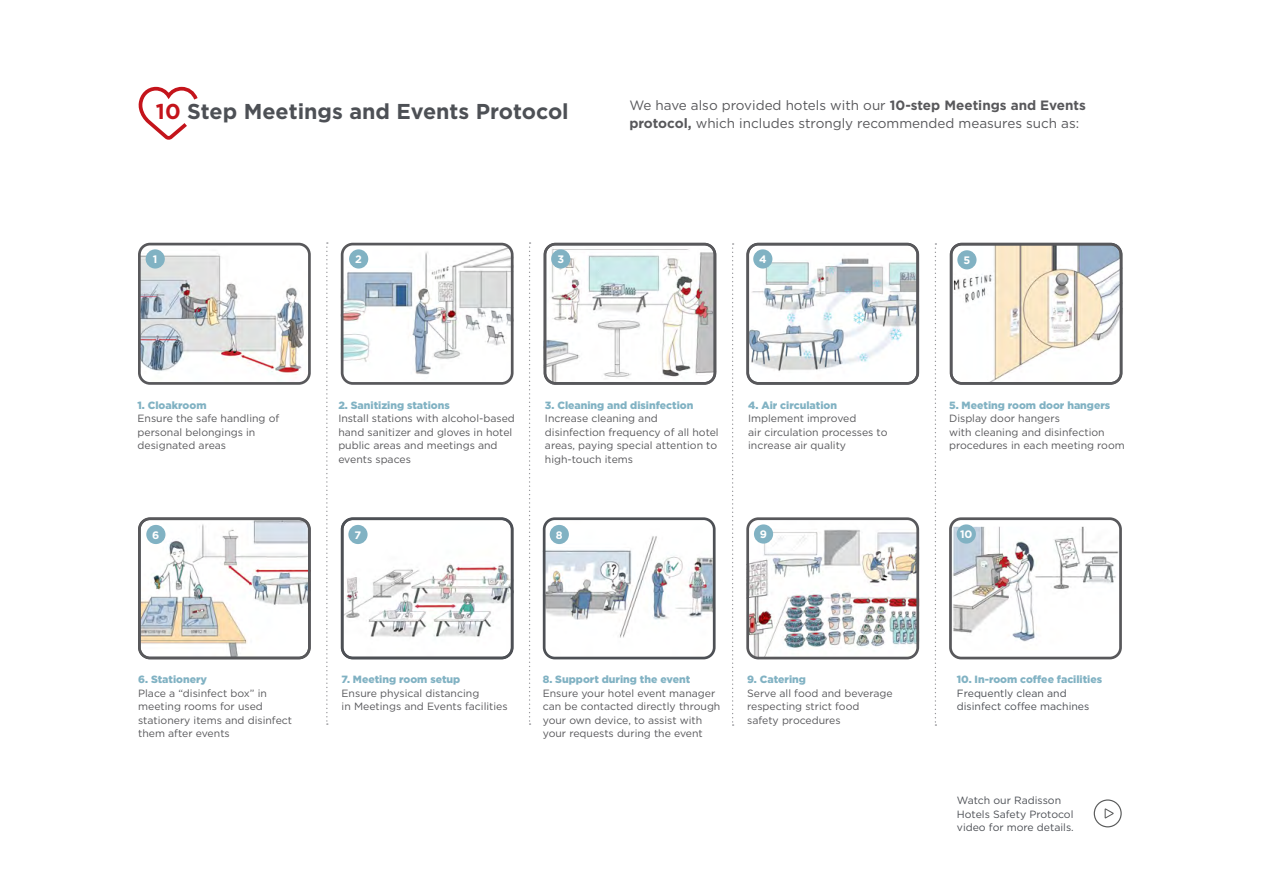
<style>
.page{position:relative;width:1263px;height:893px;background:#fff}
.page>*{position:absolute;margin:0;border:0;box-sizing:border-box;transform-origin:0 0}
.t1{font:700 21.45px "Gotham";color:#4d5055}
.t2{font:13.5px/18px "Gotham";color:#58585b}
.t3{font:700 10.8px "Gotham";color:#fff}
.t4{font:10.5px/13.5px "Gotham";color:#58585b}
.t5{font:900 10.5px "Gotham";color:#81b2c3}
.t6{font:10.5px/13.5px "Gotham";color:#4d5055}
.s1{color:#c4141b}
.s2{font-weight:700}
</style>
<div class="page">
<img style="left:142px;top:247px;width:165px;height:134px">
<div style="left:138px;top:243px;width:173px;height:142px;border:3px solid #58585b;border-radius:11px"></div>
<div style="left:146px;top:249px;width:19px;height:20px;background:#81b2c3;border-radius:50%"></div>
<img style="left:343px;top:244px;width:170px;height:137px">
<div style="left:341px;top:243px;width:172px;height:142px;border:3px solid #58585b;border-radius:11px"></div>
<div style="left:349px;top:249px;width:19px;height:20px;background:#81b2c3;border-radius:50%"></div>
<svg style="left:544px;top:243px;width:172px;height:138px"></svg>
<div style="left:544px;top:243px;width:172px;height:142px;border:3px solid #58585b;border-radius:11px"></div>
<div style="left:551px;top:249px;width:19px;height:20px;background:#81b2c3;border-radius:50%"></div>
<svg style="left:750px;top:247px;width:165px;height:134px"></svg>
<div style="left:746px;top:243px;width:173px;height:142px;border:3px solid #58585b;border-radius:11px"></div>
<div style="left:753px;top:249px;width:19px;height:20px;background:#81b2c3;border-radius:50%"></div>
<svg style="left:950px;top:243px;width:172px;height:138px"></svg>
<div style="left:950px;top:243px;width:172px;height:142px;border:3px solid #58585b;border-radius:11px"></div>
<div style="left:957px;top:250px;width:19px;height:19px;background:#81b2c3;border-radius:50%"></div>
<svg style="left:142px;top:521px;width:165px;height:138px"></svg>
<div style="left:138px;top:517px;width:173px;height:142px;border:3px solid #58585b;border-radius:11px"></div>
<div style="left:146px;top:525px;width:19px;height:19px;background:#81b2c3;border-radius:50%"></div>
<svg style="left:341px;top:521px;width:172px;height:138px"></svg>
<div style="left:341px;top:517px;width:172px;height:142px;border:3px solid #4d5055;border-radius:11px"></div>
<div style="left:348px;top:525px;width:20px;height:19px;background:#81b2c3;border-radius:50%"></div>
<img style="left:543px;top:521px;width:172px;height:138px">
<div style="left:543px;top:517px;width:172px;height:142px;border:3px solid #4d5055;border-radius:11px"></div>
<div style="left:550px;top:525px;width:19px;height:19px;background:#81b2c3;border-radius:50%"></div>
<img style="left:750px;top:521px;width:167px;height:138px">
<div style="left:746px;top:517px;width:173px;height:142px;border:3px solid #58585b;border-radius:11px"></div>
<div style="left:754px;top:524px;width:19px;height:20px;background:#81b2c3;border-radius:50%"></div>
<img style="left:953px;top:527px;width:165px;height:115px">
<div style="left:949px;top:517px;width:173px;height:142px;border:3px solid #58585b;border-radius:11px"></div>
<div style="left:957px;top:524px;width:19px;height:20px;background:#81b2c3;border-radius:50%"></div>
<svg style="left:732px;top:243px;width:2px;height:483px"></svg>
<svg style="left:935px;top:243px;width:1px;height:483px"></svg>
<svg style="left:326px;top:242px;width:2px;height:483px"></svg>
<svg style="left:529px;top:242px;width:2px;height:483px"></svg>
<svg style="left:138px;top:86px;width:60px;height:54px"></svg>
<svg style="left:1094px;top:799px;width:28px;height:28px"></svg>
<h1 class="t1" style="left:156px;top:97px;width:414px"><span class="s1">10</span> Step Meetings and Events Protocol</h1>
<p class="t2" style="left:629px;top:96px;width:458px">We have also provided hotels with our <span class="s2">10-step Meetings and Events protocol,</span> which includes strongly recommended measures such as:</p>
<p class="t3" style="left:153px;top:252px;width:6px">1</p>
<p class="t3" style="left:355px;top:252px;width:8px">2</p>
<p class="t3" style="left:557px;top:252px;width:8px">3</p>
<p class="t3" style="left:759px;top:252px;width:9px">4</p>
<p class="t5" style="left:137px;top:398px;width:71px">1. Cloakroom</p>
<p class="t4" style="left:137px;top:412px;width:143px">Ensure the safe handling of personal belongings in designated areas</p>
<p class="t3" style="left:152px;top:528px;width:9px">6</p>
<p class="t5" style="left:338px;top:398px;width:113px">2. Sanitizing stations</p>
<p class="t4" style="left:338px;top:412px;width:178px">Install stations with alcohol-based hand sanitizer and gloves in hotel public areas and meetings and events spaces</p>
<p class="t3" style="left:355px;top:528px;width:8px">7</p>
<p class="t5" style="left:545px;top:398px;width:150px">3. Cleaning and disinfection</p>
<p class="t4" style="left:545px;top:412px;width:175px">Increase cleaning and disinfection frequency of all hotel areas, paying special attention to high-touch items</p>
<p class="t5" style="left:748px;top:398px;width:90px">4. Air circulation</p>
<p class="t4" style="left:748px;top:412px;width:141px">Implement improved<br>air circulation processes to increase air quality</p>
<p class="t3" style="left:556px;top:528px;width:8px">8</p>
<p class="t3" style="left:760px;top:527px;width:9px">9</p>
<p class="t5" style="left:138px;top:672px;width:70px">6. Stationery</p>
<p class="t4" style="left:138px;top:686px;width:155px">Place a “disinfect box” in meeting rooms for used stationery items and disinfect them after events</p>
<p class="t5" style="left:342px;top:672px;width:120px">7. Meeting room setup</p>
<p class="t4" style="left:342px;top:686px;width:168px">Ensure physical distancing<br>in Meetings and Events facilities</p>
<p class="t5" style="left:543px;top:672px;width:149px">8. Support during the event</p>
<p class="t4" style="left:543px;top:686px;width:179px">Ensure your hotel event manager can be contacted directly through your own device, to assist with your requests during the event</p>
<p class="t5" style="left:747px;top:672px;width:60px">9. Catering</p>
<p class="t4" style="left:747px;top:686px;width:147px">Serve all food and beverage respecting strict food safety procedures</p>
<p class="t3" style="left:963px;top:253px;width:8px">5</p>
<p class="t5" style="left:949px;top:398px;width:163px">5. Meeting room door hangers</p>
<p class="t4" style="left:949px;top:412px;width:177px">Display door hangers<br>with cleaning and disinfection procedures in each meeting room</p>
<p class="t3" style="left:960px;top:527px;width:14px">10</p>
<p class="t5" style="left:957px;top:672px;width:147px">10. In-room coffee facilities</p>
<p class="t6" style="left:957px;top:686px;width:134px">Frequently clean and disinfect coffee machines</p>
<p class="t6" style="left:957px;top:793px;width:118px">Watch our Radisson<br>Hotels Safety Protocol video for more details.</p>
</div>
